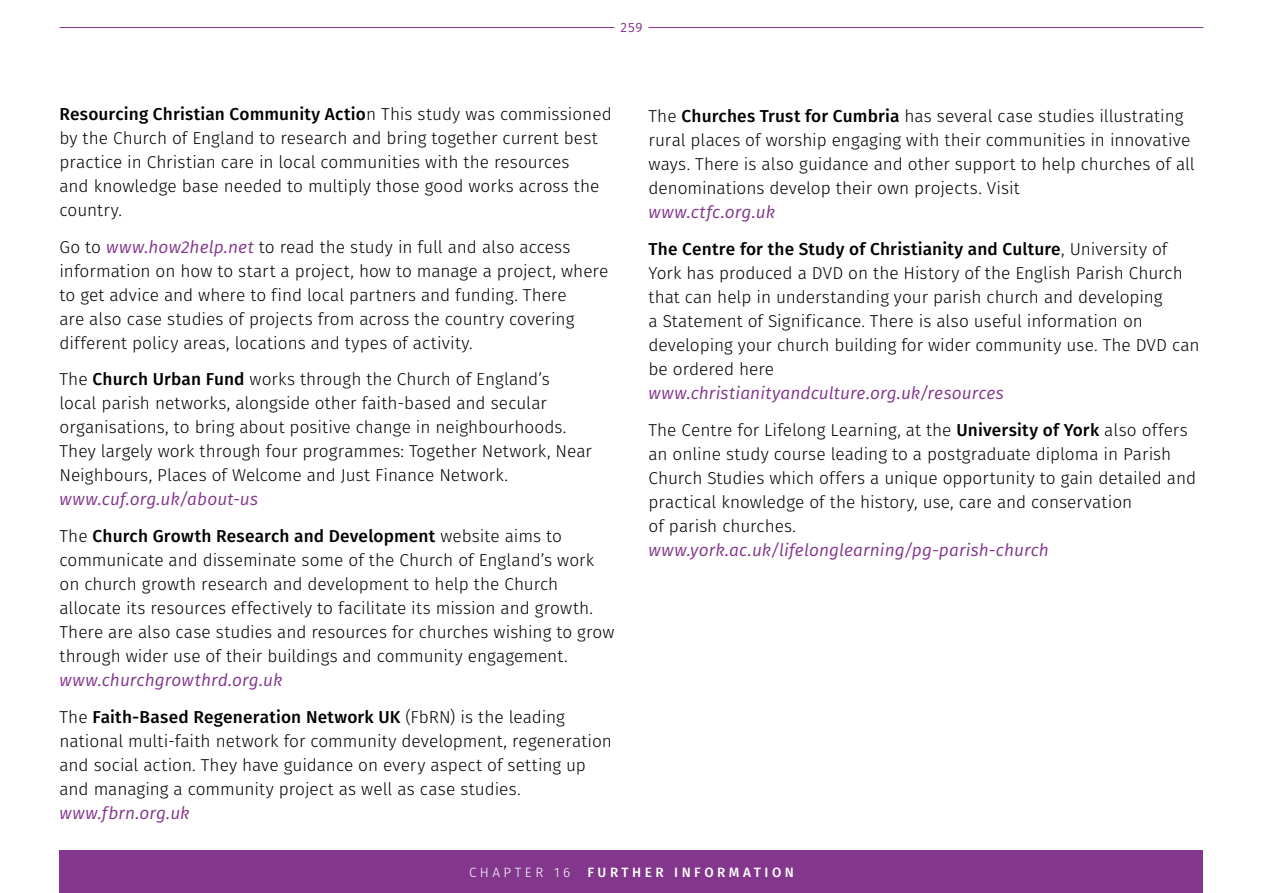
<style>
.page{position:relative;width:1263px;height:893px;background:#fff}
.page>*{position:absolute;margin:0;border:0;box-sizing:border-box;transform-origin:0 0}
.t1{font:300 17.25px/24px "Fira Sans";color:#000}
.t2{font:500 17.25px/36.8px "Fira Sans";letter-spacing:.01em;color:#000}
.t3{font:italic 17.25px "Fira Sans";letter-spacing:.005em;color:#82368c}
.t4{font:500 13.5px "Fira Sans";letter-spacing:.26em;color:#fff}
.t5{font:300 13.5px "Fira Sans";letter-spacing:.26em;color:#fff}
.t6{font:13.5px "Fira Sans";color:#82368c}
.s1{font-weight:500}
.s2{font-weight:400;font-style:italic;color:#82368c}
.s3{font-weight:300}
</style>
<div class="page">
<hr style="left:60px;top:27px;width:554px;height:1px;background:#82368c">
<hr style="left:648px;top:27px;width:555px;height:1px;background:#82368c">
<div style="left:60px;top:850px;width:1143px;height:43px;background:#82368c"></div>
<p class="t6" style="left:621px;top:17px;width:23px">259</p>
<p class="t1" style="left:60px;top:102px;width:554px"><span class="s1">Resourcing Christian Community Actio</span>n This study was commissioned by the Church of England to research and bring together current best practice in Christian care in local communities with the resources<br>and knowledge base needed to multiply those good works across the country.</p>
<p class="t1" style="left:60px;top:234px;width:550px">Go to <span class="s2">www.how2help.net</span> to read the study in full and also access information on how to start a project, how to manage a project, where to get advice and where to find local partners and funding. There<br>are also case studies of projects from across the country covering different policy areas, locations and types of activity.</p>
<p class="t1" style="left:60px;top:367px;width:534px">The <span class="s1">Church Urban Fund</span> works through the Church of England’s<br>local parish networks, alongside other faith-based and secular organisations, to bring about positive change in neighbourhoods.<br>They largely work through four programmes: Together Network, Near Neighbours, Places of Welcome and Just Finance Network.</p>
<p class="t2" style="left:60px;top:480px;width:504px"><span class="s2">www.cuf.org.uk/about-us<br></span><span class="s3">The</span> Church Growth Research and Development <span class="s3">website aims to</span></p>
<p class="t1" style="left:60px;top:548px;width:556px">communicate and disseminate some of the Church of England’s work on church growth research and development to help the Church allocate its resources effectively to facilitate its mission and growth.<br>There are also case studies and resources for churches wishing to grow through wider use of their buildings and community engagement.</p>
<p class="t2" style="left:60px;top:661px;width:507px"><span class="s2">www.churchgrowthrd.org.uk<br></span><span class="s3">The</span> Faith-Based Regeneration Network UK <span class="s3">(FbRN) is the leading</span></p>
<p class="t1" style="left:60px;top:729px;width:554px">national multi-faith network for community development, regeneration and social action. They have guidance on every aspect of setting up and managing a community project as well as case studies.</p>
<p class="t3" style="left:60px;top:800px;width:132px">www.fbrn.org.uk</p>
<p class="t1" style="left:648px;top:104px;width:548px">The <span class="s1">Churches Trust for Cumbria</span> has several case studies illustrating rural places of worship engaging with their communities in innovative ways. There is also guidance and other support to help churches of all denominations develop their own projects. Visit</p>
<p class="t2" style="left:648px;top:193px;width:520px"><span class="s2">www.ctfc.org.uk<br></span>The Centre for the Study of Christianity and Culture<span class="s3">, University of</span></p>
<p class="t1" style="left:648px;top:261px;width:553px">York has produced a DVD on the History of the English Parish Church that can help in understanding your parish church and developing<br>a Statement of Significance. There is also useful information on developing your church building for wider community use. The DVD can be ordered here</p>
<p class="t1" style="left:648px;top:375px;width:541px;line-height:36.8px"><span class="s2">www.christianityandculture.org.uk/resources<br></span>The Centre for Lifelong Learning, at the <span class="s1">University of York</span> also offers</p>
<p class="t1" style="left:648px;top:442px;width:549px">an online study course leading to a postgraduate diploma in Parish Church Studies which offers a unique opportunity to gain detailed and practical knowledge of the history, use, care and conservation<br>of parish churches.</p>
<p class="t3" style="left:648px;top:537px;width:402px">www.york.ac.uk/lifelonglearning/pg-parish-church</p>
<p class="t5" style="left:469px;top:862px;width:103px">CHAPTER 16</p>
<p class="t4" style="left:587px;top:861px;width:208px">FURTHER INFORMATION</p>
</div>
